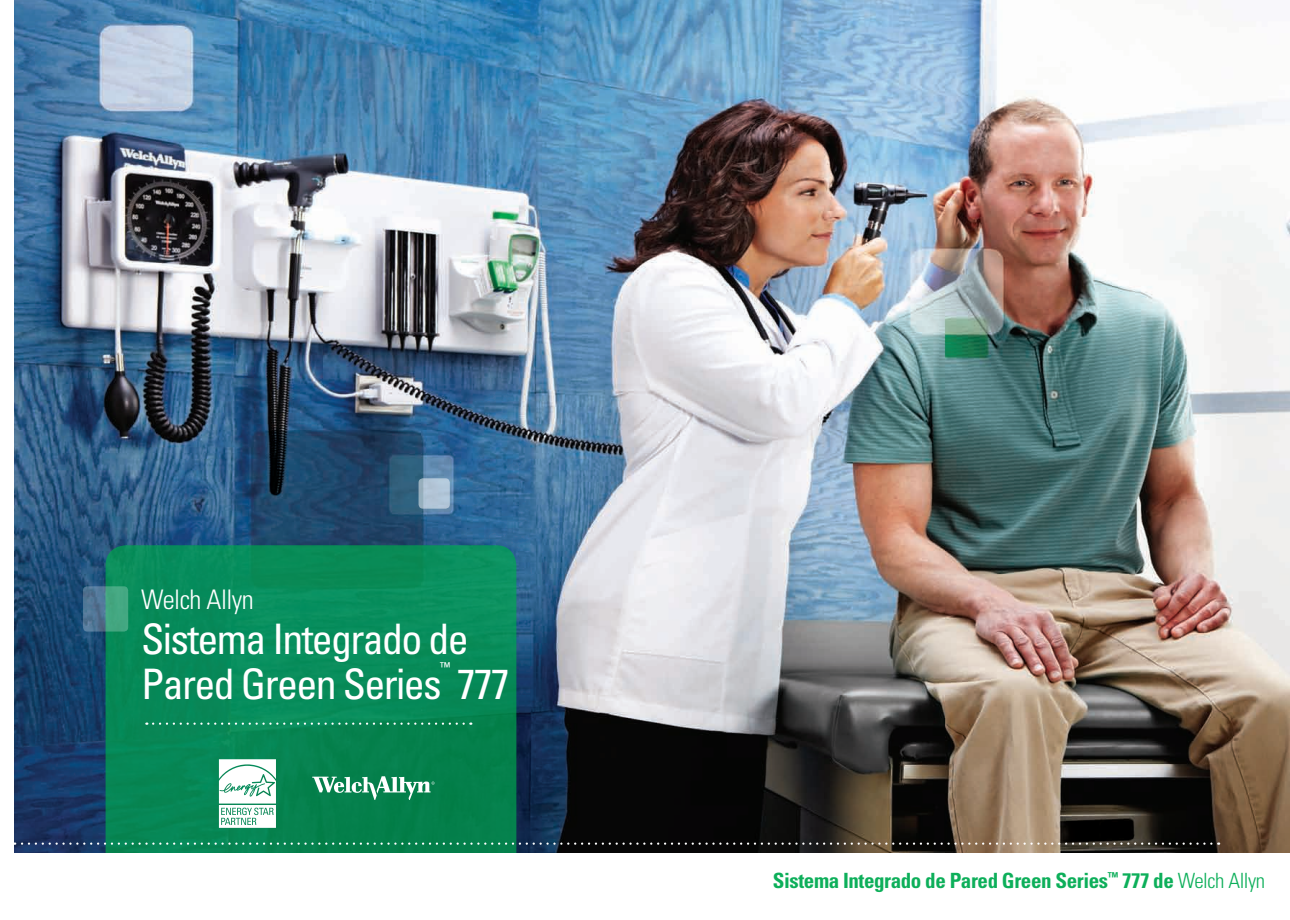
<style>
.page{position:relative;width:1290px;height:920px;background:#fff}
.page>*{position:absolute;margin:0;border:0;box-sizing:border-box;transform-origin:0 0}
.t1{font:condensed 42px/45px "Univers";letter-spacing:-.04em;color:#fff}
.t2{font:300 condensed 27px "Univers";letter-spacing:-.02em;color:#fff}
.t3{font:700 condensed 21px "Univers";letter-spacing:-.02em;color:#0daf5a}
.t4{font:condensed 12.3px "Univers";color:#fff}
.s1{font-weight:300}
</style>
<div class="page">
<img style="left:14px;top:0;width:1276px;height:853px">
<svg style="left:106px;top:545px;width:410px;height:308px;background:#068856"></svg>
<svg style="left:14px;top:842px;width:1197px;height:3px;background:#486b5d"></svg>
<svg style="left:312px;top:776px;width:123px;height:23px"></svg>
<svg style="left:219px;top:759px;width:57px;height:69px"></svg>
<svg style="left:153px;top:722px;width:318px;height:3px"></svg>
<svg style="left:83px;top:586px;width:45px;height:46px;background:#498d8a"></svg>
<svg style="left:419px;top:478px;width:31px;height:31px"></svg>
<p class="t2" style="left:141px;top:583px;width:114px">Welch Allyn</p>
<p class="t1" style="left:141px;top:616px;width:370px">Sistema Integrado de<br>Pared Green Series 777</p>
<p class="t4" style="left:440px;top:659px;width:12px">™</p>
<p class="t3" style="left:773px;top:868px;width:494px">Sistema Integrado de Pared Green Series<sup>™</sup> 777 de <span class="s1">Welch Allyn</span></p>
</div>
